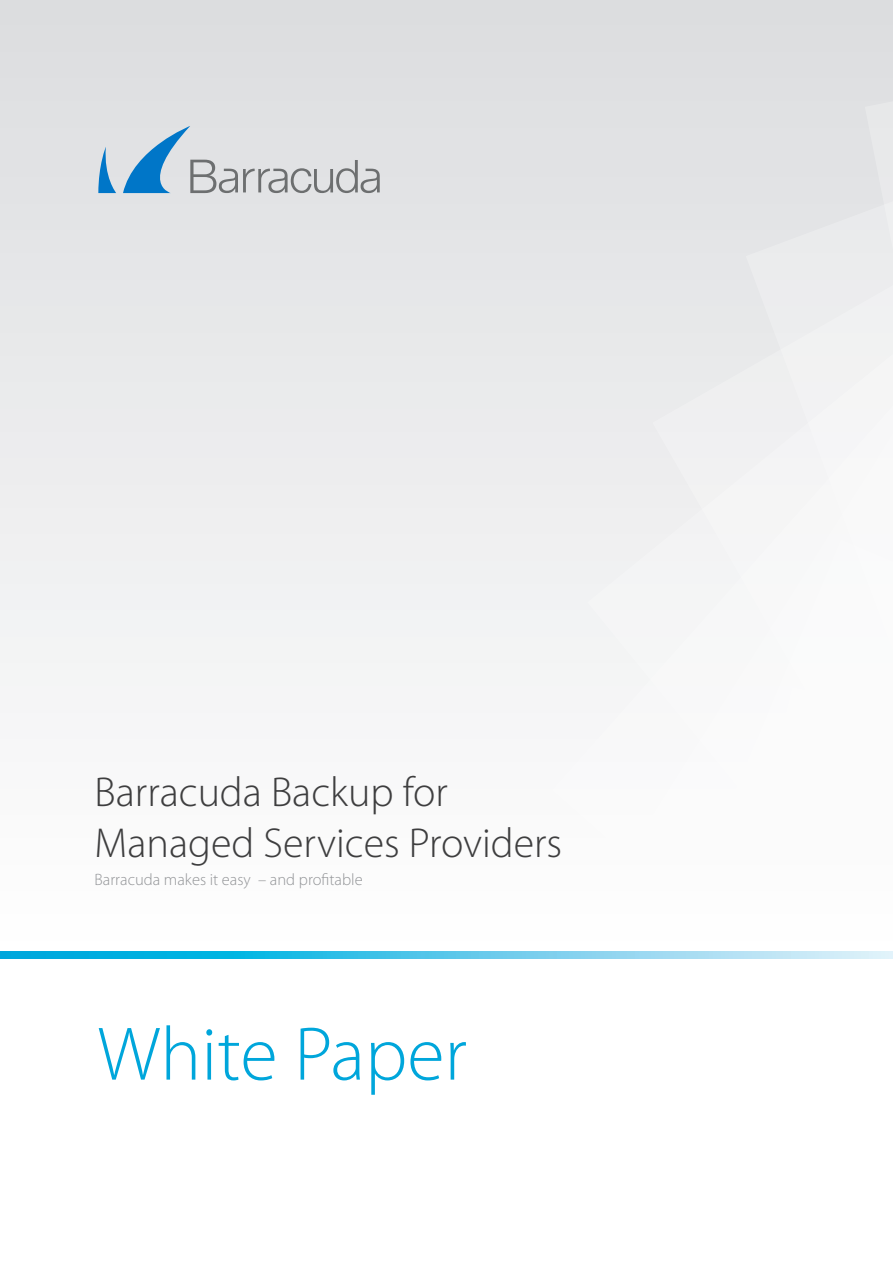
<style>
.page{position:relative;width:893px;height:1263px;background:#fff}
.page>*{position:absolute;margin:0;border:0;box-sizing:border-box;transform-origin:0 0}
.t1{font:300 76.5px "Myriad Pro";color:#00a6db}
._09_Whitepaper_Sideb{font:300 42px "Myriad Pro";color:#3e3e3f}
.t2{font:300 16.5px "Myriad Pro";color:#939598}
</style>
<div class="page">
<div style="left:0;top:0;width:893px;height:955px;background:linear-gradient(to bottom,#dbdddf,#fff)"></div>
<svg style="left:552px;top:278px;width:35px;height:674px;fill:#f2f3f4"></svg>
<svg style="left:587px;top:171px;width:65px;height:781px;fill:#f0f1f2"></svg>
<svg style="left:652px;top:83px;width:94px;height:869px;fill:#f2f2f3"></svg>
<svg style="left:746px;top:17px;width:119px;height:935px;fill:#f5f5f6"></svg>
<svg style="left:865px;top:0;width:28px;height:952px"></svg>
<svg style="left:0;top:952px;width:893px;height:7px;background:#5bc8ea"></svg>
<svg style="left:98px;top:147px;width:18px;height:46px"></svg>
<svg style="left:123px;top:126px;width:257px;height:67px;background:#c1cdd6"></svg>
<p class="_09_Whitepaper_Sideb" style="left:94px;top:769px;width:355px">Barracuda Backup for</p>
<p class="_09_Whitepaper_Sideb" style="left:94px;top:819px;width:469px">Managed Services Providers</p>
<p class="t2" style="left:94px;top:871px;width:270px">Barracuda makes it easy – and profitable</p>
<h1 class="t1" style="left:98px;top:1008px;width:371px">White Paper</h1>
</div>
